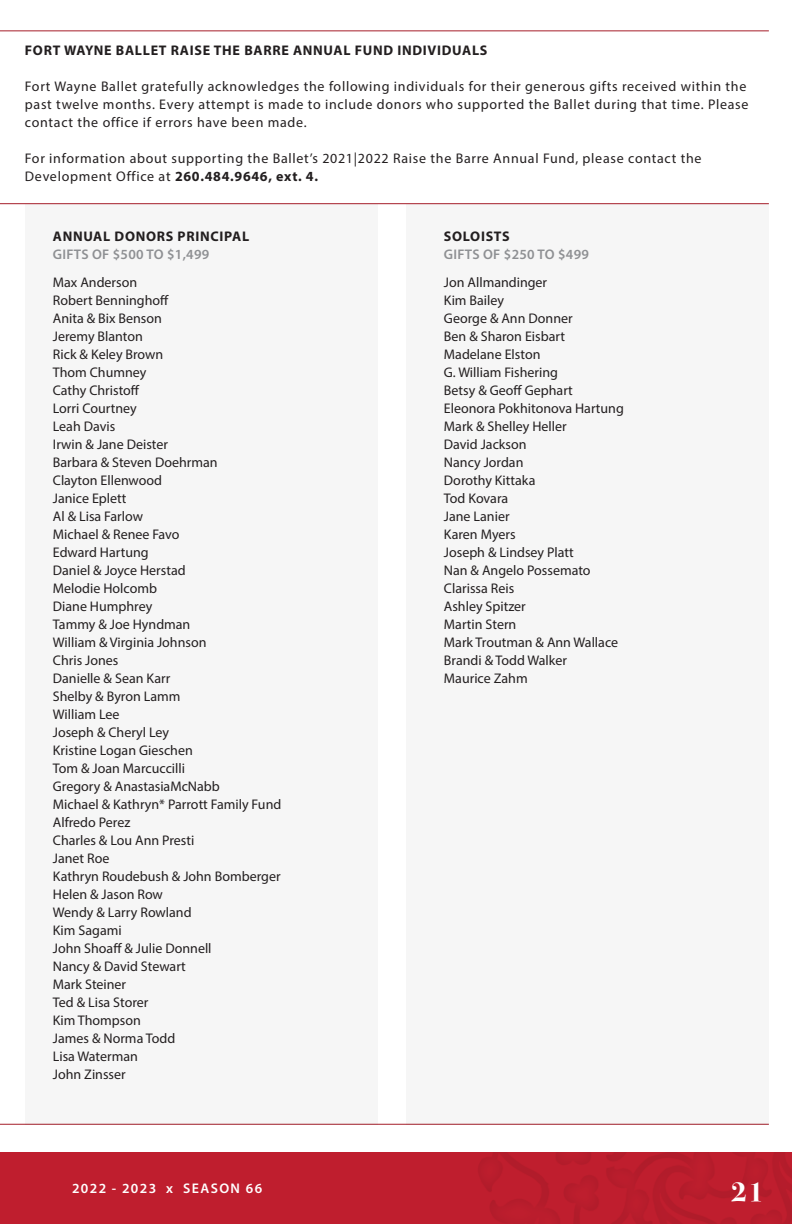
<style>
.page{position:relative;width:792px;height:1224px;background:#fff}
.page>*{position:absolute;margin:0;border:0;box-sizing:border-box;transform-origin:0 0}
.t1{font:700 28px "Bodoni Svty Two ITCTT";color:#fff}
.t2{font:14px "Myriad Pro";color:#231f20}
.t3{font:14px/18px "Myriad Pro";letter-spacing:.05em;color:#231f20}
.t4{font:700 14px "Myriad Pro";letter-spacing:.05em;color:#231f20}
.t5{font:600 14px "Myriad Pro";letter-spacing:.02em;color:#939598}
.t6{font:600 14px "Myriad Pro";letter-spacing:.1em;color:#fff}
.s1{font-weight:700}
</style>
<div class="page">
<img style="left:0;top:1152px;width:792px;height:72px">
<hr style="left:0;top:1124px;width:769px;height:1px;background:#a51d29">
<hr style="left:0;top:30px;width:769px;height:1px;background:#a51d29">
<hr style="left:0;top:203px;width:769px;height:1px;background:#a51d29">
<div style="left:25px;top:204px;width:353px;height:921px;background:#f6f6f6"></div>
<div style="left:406px;top:204px;width:363px;height:921px;background:#f6f6f6"></div>
<p class="t4" style="left:25px;top:41px;width:464px">FORT WAYNE BALLET RAISE THE BARRE ANNUAL FUND INDIVIDUALS</p>
<p class="t3" style="left:25px;top:77px;width:725px">Fort Wayne Ballet gratefully acknowledges the following individuals for their generous gifts received within the past twelve months. Every attempt is made to include donors who supported the Ballet during that time. Please contact the office if errors have been made.</p>
<p class="t3" style="left:25px;top:149px;width:678px">For information about supporting the Ballet’s 2021|2022 Raise the Barre Annual Fund, please contact the</p>
<p class="t3" style="left:25px;top:167px;width:295px">Development Office at <span class="s1">260.484.9646, ext. 4.</span></p>
<p class="t4" style="left:53px;top:227px;width:198px">ANNUAL DONORS PRINCIPAL</p>
<p class="t5" style="left:53px;top:245px;width:158px">GIFTS OF $500 TO $1,499</p>
<p class="t2" style="left:53px;top:274px;width:86px">Max Anderson</p>
<p class="t2" style="left:53px;top:292px;width:117px">Robert Benninghoff</p>
<p class="t2" style="left:53px;top:310px;width:111px">Anita &amp; Bix Benson</p>
<p class="t2" style="left:53px;top:328px;width:92px">Jeremy Blanton</p>
<p class="t2" style="left:53px;top:346px;width:112px">Rick &amp; Keley Brown</p>
<p class="t2" style="left:53px;top:364px;width:95px">Thom Chumney</p>
<p class="t2" style="left:53px;top:382px;width:88px">Cathy Christoff</p>
<p class="t2" style="left:53px;top:400px;width:85px">Lorri Courtney</p>
<p class="t2" style="left:53px;top:418px;width:64px">Leah Davis</p>
<p class="t2" style="left:53px;top:436px;width:117px">Irwin &amp; Jane Deister</p>
<p class="t2" style="left:53px;top:454px;width:166px">Barbara &amp; Steven Doehrman</p>
<p class="t2" style="left:53px;top:472px;width:111px">Clayton Ellenwood</p>
<p class="t2" style="left:53px;top:490px;width:75px">Janice Eplett</p>
<p class="t2" style="left:53px;top:508px;width:92px">Al &amp; Lisa Farlow</p>
<p class="t2" style="left:53px;top:526px;width:128px">Michael &amp; Renee Favo</p>
<p class="t2" style="left:53px;top:544px;width:97px">Edward Hartung</p>
<p class="t2" style="left:53px;top:562px;width:134px">Daniel &amp; Joyce Herstad</p>
<p class="t2" style="left:53px;top:580px;width:106px">Melodie Holcomb</p>
<p class="t2" style="left:53px;top:598px;width:101px">Diane Humphrey</p>
<p class="t2" style="left:53px;top:616px;width:139px">Tammy &amp; Joe Hyndman</p>
<p class="t2" style="left:53px;top:634px;width:155px">William &amp; Virginia Johnson</p>
<p class="t2" style="left:53px;top:652px;width:67px">Chris Jones</p>
<p class="t2" style="left:53px;top:670px;width:119px">Danielle &amp; Sean Karr</p>
<p class="t2" style="left:53px;top:688px;width:129px">Shelby &amp; Byron Lamm</p>
<p class="t2" style="left:53px;top:706px;width:68px">William Lee</p>
<p class="t2" style="left:53px;top:724px;width:118px">Joseph &amp; Cheryl Ley</p>
<p class="t2" style="left:53px;top:742px;width:141px">Kristine Logan Gieschen</p>
<p class="t2" style="left:53px;top:760px;width:134px">Tom &amp; Joan Marcuccilli</p>
<p class="t2" style="left:53px;top:778px;width:168px">Gregory &amp; AnastasiaMcNabb</p>
<p class="t2" style="left:53px;top:796px;width:230px">Michael &amp; Kathryn* Parrott Family Fund</p>
<p class="t2" style="left:53px;top:814px;width:79px">Alfredo Perez</p>
<p class="t2" style="left:53px;top:832px;width:143px">Charles &amp; Lou Ann Presti</p>
<p class="t2" style="left:53px;top:850px;width:58px">Janet Roe</p>
<p class="t2" style="left:53px;top:868px;width:229px">Kathryn Roudebush &amp; John Bomberger</p>
<p class="t2" style="left:53px;top:886px;width:112px">Helen &amp; Jason Row</p>
<p class="t2" style="left:53px;top:904px;width:140px">Wendy &amp; Larry Rowland</p>
<p class="t2" style="left:53px;top:922px;width:70px">Kim Sagami</p>
<p class="t2" style="left:53px;top:940px;width:160px">John Shoaff &amp; Julie Donnell</p>
<p class="t2" style="left:53px;top:958px;width:135px">Nancy &amp; David Stewart</p>
<p class="t2" style="left:53px;top:976px;width:75px">Mark Steiner</p>
<p class="t2" style="left:53px;top:994px;width:97px">Ted &amp; Lisa Storer</p>
<p class="t2" style="left:53px;top:1012px;width:90px">Kim Thompson</p>
<p class="t2" style="left:53px;top:1030px;width:124px">James &amp; Norma Todd</p>
<p class="t2" style="left:53px;top:1048px;width:87px">Lisa Waterman</p>
<p class="t2" style="left:53px;top:1066px;width:74px">John Zinsser</p>
<p class="t4" style="left:444px;top:227px;width:67px">SOLOISTS</p>
<p class="t5" style="left:444px;top:245px;width:147px">GIFTS OF $250 TO $499</p>
<p class="t2" style="left:444px;top:274px;width:105px">Jon Allmandinger</p>
<p class="t2" style="left:444px;top:292px;width:62px">Kim Bailey</p>
<p class="t2" style="left:444px;top:310px;width:130px">George &amp; Ann Donner</p>
<p class="t2" style="left:444px;top:328px;width:123px">Ben &amp; Sharon Eisbart</p>
<p class="t2" style="left:444px;top:346px;width:98px">Madelane Elston</p>
<p class="t2" style="left:444px;top:364px;width:116px">G. William Fishering</p>
<p class="t2" style="left:444px;top:382px;width:130px">Betsy &amp; Geoff Gephart</p>
<p class="t2" style="left:444px;top:400px;width:181px">Eleonora Pokhitonova Hartung</p>
<p class="t2" style="left:444px;top:418px;width:124px">Mark &amp; Shelley Heller</p>
<p class="t2" style="left:444px;top:436px;width:84px">David Jackson</p>
<p class="t2" style="left:444px;top:454px;width:81px">Nancy Jordan</p>
<p class="t2" style="left:444px;top:472px;width:93px">Dorothy Kittaka</p>
<p class="t2" style="left:444px;top:490px;width:66px">Tod Kovara</p>
<p class="t2" style="left:444px;top:508px;width:67px">Jane Lanier</p>
<p class="t2" style="left:444px;top:526px;width:73px">Karen Myers</p>
<p class="t2" style="left:444px;top:544px;width:131px">Joseph &amp; Lindsey Platt</p>
<p class="t2" style="left:444px;top:562px;width:148px">Nan &amp; Angelo Possemato</p>
<p class="t2" style="left:444px;top:580px;width:72px">Clarissa Reis</p>
<p class="t2" style="left:444px;top:598px;width:83px">Ashley Spitzer</p>
<p class="t2" style="left:444px;top:616px;width:74px">Martin Stern</p>
<p class="t2" style="left:444px;top:634px;width:176px">Mark Troutman &amp; Ann Wallace</p>
<p class="t2" style="left:444px;top:652px;width:125px">Brandi &amp; Todd Walker</p>
<p class="t2" style="left:444px;top:670px;width:85px">Maurice Zahm</p>
<p class="t6" style="left:72px;top:1180px;width:192px">2022 - 2023 x SEASON 66</p>
<p class="t1" style="left:731px;top:1168px;width:34px">21</p>
</div>
